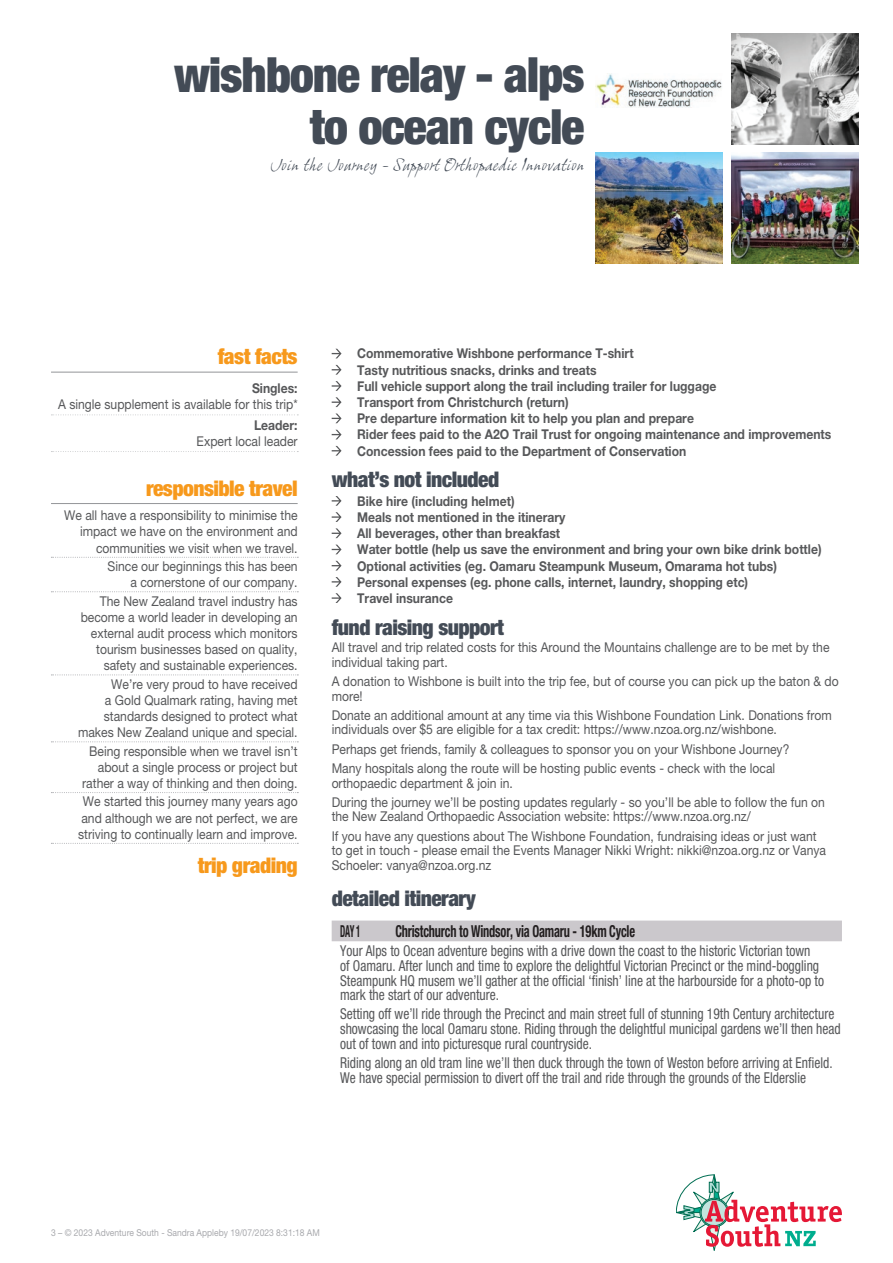
<style>
.page{position:relative;width:893px;height:1263px;background:#fff}
.page>*{position:absolute;margin:0;border:0;box-sizing:border-box;transform-origin:0 0}
.t1{font:900 condensed 48.6px/52.9px "Helvetica Neue LT Std";letter-spacing:-.025em;color:#434b56;text-align:right}
.t2{font:900 condensed 21.6px "Helvetica Neue LT Std";letter-spacing:-.025em;color:#434b56}
.t3{font:900 condensed 21.6px "Helvetica Neue LT Std";letter-spacing:-.025em;color:#f7991c}
.t4{font:700 condensed 16.5px "Helvetica Neue LT Std";letter-spacing:-.015em;color:#231f20;scale:.75 1}
.t5{font:700 condensed 16.5px "Helvetica Neue LT Std";letter-spacing:-.015em;color:#231f20;scale:.55 1}
.t6{font:16.2px "Grimshaw Hand ITC Italic";color:#434b56}
.t7{font:condensed 15px/14.9px "Helvetica Neue LT Std";color:#57585a;scale:.9 1}
.t8{font:13.5px/16.2px "Helvetica Neue LT Std";color:#57585a;scale:.9 1}
.t9{font:700 13.5px/16.2px "Helvetica Neue LT Std";color:#57585a;scale:.9 1}
.t10{font:9.45px "Helvetica Neue LT Std";color:#a8a9ad;scale:.9 1}
</style>
<div class="page">
<img style="left:596px;top:73px;width:126px;height:34px">
<img style="left:731px;top:34px;width:128px;height:110px">
<img style="left:595px;top:153px;width:128px;height:110px">
<img style="left:731px;top:153px;width:128px;height:110px">
<div style="left:332px;top:920px;width:510px;height:21px;background:#cbc8cc"></div>
<svg style="left:332px;top:349px;width:10px;height:9px"></svg>
<svg style="left:332px;top:365px;width:10px;height:10px"></svg>
<svg style="left:332px;top:381px;width:10px;height:10px"></svg>
<svg style="left:332px;top:397px;width:10px;height:10px"></svg>
<svg style="left:332px;top:413px;width:10px;height:10px"></svg>
<svg style="left:332px;top:430px;width:10px;height:9px"></svg>
<svg style="left:332px;top:446px;width:10px;height:10px"></svg>
<svg style="left:332px;top:496px;width:10px;height:10px"></svg>
<svg style="left:332px;top:512px;width:10px;height:10px"></svg>
<svg style="left:332px;top:528px;width:10px;height:10px"></svg>
<svg style="left:332px;top:545px;width:10px;height:9px"></svg>
<svg style="left:332px;top:561px;width:10px;height:9px"></svg>
<svg style="left:332px;top:577px;width:10px;height:10px"></svg>
<svg style="left:332px;top:593px;width:10px;height:10px"></svg>
<svg style="left:676px;top:1174px;width:166px;height:76px"></svg>
<hr style="left:51px;top:372px;width:247px;height:1px;background:#939598">
<svg style="left:51px;top:414px;width:247px;height:1px"></svg>
<svg style="left:51px;top:451px;width:247px;height:1px"></svg>
<hr style="left:51px;top:503px;width:247px;height:1px;background:#939598">
<svg style="left:51px;top:557px;width:247px;height:1px"></svg>
<svg style="left:51px;top:591px;width:247px;height:1px"></svg>
<svg style="left:51px;top:675px;width:247px;height:1px"></svg>
<svg style="left:51px;top:741px;width:247px;height:1px"></svg>
<svg style="left:51px;top:792px;width:247px;height:1px"></svg>
<svg style="left:51px;top:843px;width:247px;height:1px"></svg>
<h1 class="t1" style="left:174px;top:47px;width:412px">wishbone relay ‑ alps to ocean cycle</h1>
<p class="t6" style="left:270px;top:155px;width:316px">Join the Journey ‑ Support Orthopaedic Innovation</p>
<h2 class="t3" style="left:218px;top:343px;width:81px">fast facts</h2>
<p class="t9" style="left:252px;top:380px;width:52px">Singles:</p>
<p class="t8" style="left:58px;top:396px;width:268px">A single supplement is available for this trip*</p>
<p class="t9" style="left:254px;top:416px;width:50px">Leader:</p>
<p class="t8" style="left:197px;top:433px;width:114px">Expert local leader</p>
<h2 class="t3" style="left:146px;top:475px;width:153px">responsible travel</h2>
<p class="t8" style="left:64px;top:507px;width:261px;text-align:right">We all have a responsibility to minimise the impact we have on the environment and communities we visit when we travel.</p>
<p class="t8" style="left:107px;top:558px;width:213px;text-align:right">Since our beginnings this has been a cornerstone of our company.</p>
<p class="t8" style="left:81px;top:592px;width:243px;text-align:right">The New Zealand travel industry has become a world leader in developing an external audit process which monitors tourism businesses based on quality, safety and sustainable experiences.</p>
<p class="t8" style="left:78px;top:675px;width:246px;text-align:right">We’re very proud to have received<br>a Gold Qualmark rating, having met standards designed to protect what makes New Zealand unique and special.</p>
<p class="t8" style="left:82px;top:742px;width:241px;text-align:right">Being responsible when we travel isn’t about a single process or project but rather a way of thinking and then doing.</p>
<p class="t8" style="left:78px;top:793px;width:245px;text-align:center">We started this journey many years ago and although we are not perfect, we are striving to continually learn and improve.</p>
<h2 class="t3" style="left:198px;top:852px;width:101px">trip grading</h2>
<p class="t9" style="left:357px;top:345px;width:528px">Commemorative Wishbone performance T‑shirt<br>Tasty nutritious snacks, drinks and treats<br>Full vehicle support along the trail including trailer for luggage<br>Transport from Christchurch (return)<br>Pre departure information kit to help you plan and prepare<br>Rider fees paid to the A2O Trail Trust for ongoing maintenance and improvements Concession fees paid to the Department of Conservation</p>
<h2 class="t2" style="left:332px;top:466px;width:169px">what’s not included</h2>
<p class="t9" style="left:357px;top:492px;width:517px">Bike hire (including helmet)<br>Meals not mentioned in the itinerary<br>All beverages, other than breakfast<br>Water bottle (help us save the environment and bring your own bike drink bottle)<br>Optional activities (eg. Oamaru Steampunk Museum, Omarama hot tubs)<br>Personal expenses (eg. phone calls, internet, laundry, shopping etc)<br>Travel insurance</p>
<h2 class="t2" style="left:332px;top:614px;width:174px">fund raising support</h2>
<p class="t8" style="left:332px;top:639px;width:555px;line-height:14.9px">All travel and trip related costs for this Around the Mountains challenge are to be met by the individual taking part.</p>
<p class="t8" style="left:332px;top:673px;width:565px;line-height:14.9px">A donation to Wishbone is built into the trip fee, but of course you can pick up the baton &amp; do more!</p>
<p class="t8" style="left:332px;top:707px;width:557px;line-height:14.9px">Donate an additional amount at any time via this Wishbone Foundation Link. Donations from individuals over $5 are eligible for a tax credit: https://www.nzoa.org.nz/wishbone.</p>
<p class="t8" style="left:332px;top:739px;width:510px;line-height:19px">Perhaps get friends, family &amp; colleagues to sponsor you on your Wishbone Journey?<br>Many hospitals along the route will be hosting public events ‑ check with the local</p>
<p class="t8" style="left:332px;top:773px;width:550px;line-height:19px">orthopaedic department &amp; join in.<br>During the journey we’ll be posting updates regularly ‑ so you’ll be able to follow the fun on</p>
<p class="t8" style="left:332px;top:807px;width:540px;line-height:19px">the New Zealand Orthopaedic Association website: https://www.nzoa.org.nz/<br>If you have any questions about The Wishbone Foundation, fundraising ideas or just want</p>
<p class="t8" style="left:332px;top:843px;width:551px;line-height:14.9px">to get in touch ‑ please email the Events Manager Nikki Wright: nikki@nzoa.org.nz or Vanya<br>Schoeler: vanya@nzoa.org.nz</p>
<h2 class="t2" style="left:332px;top:885px;width:146px">detailed itinerary</h2>
<p class="t5" style="left:340px;top:921px;width:38px">DAY 1</p>
<p class="t4" style="left:395px;top:921px;width:321px">Christchurch to Windsor, via Oamaru - 19km Cycle</p>
<p class="t7" style="left:340px;top:943px;width:539px">Your Alps to Ocean adventure begins with a drive down the coast to the historic Victorian town<br>of Oamaru. After lunch and time to explore the delightful Victorian Precinct or the mind-boggling Steampunk HQ musem we’ll gather at the official ‘finish’ line at the harbourside for a photo-op to mark the start of our adventure.</p>
<p class="t7" style="left:340px;top:1007px;width:558px">Setting off we’ll ride through the Precinct and main street full of stunning 19th Century architecture showcasing the local Oamaru stone. Riding through the delightful municipal gardens we’ll then head out of town and into picturesque rural countryside.</p>
<p class="t7" style="left:340px;top:1055px;width:549px">Riding along an old tram line we’ll then duck through the town of Weston before arriving at Enfield.<br>We have special permission to divert off the trail and ride through the grounds of the Elderslie</p>
<p class="t10" style="left:51px;top:1227px;width:300px">3 – © 2023 Adventure South - Sandra Appleby 19/07/2023 8:31:18 AM</p>
</div>
